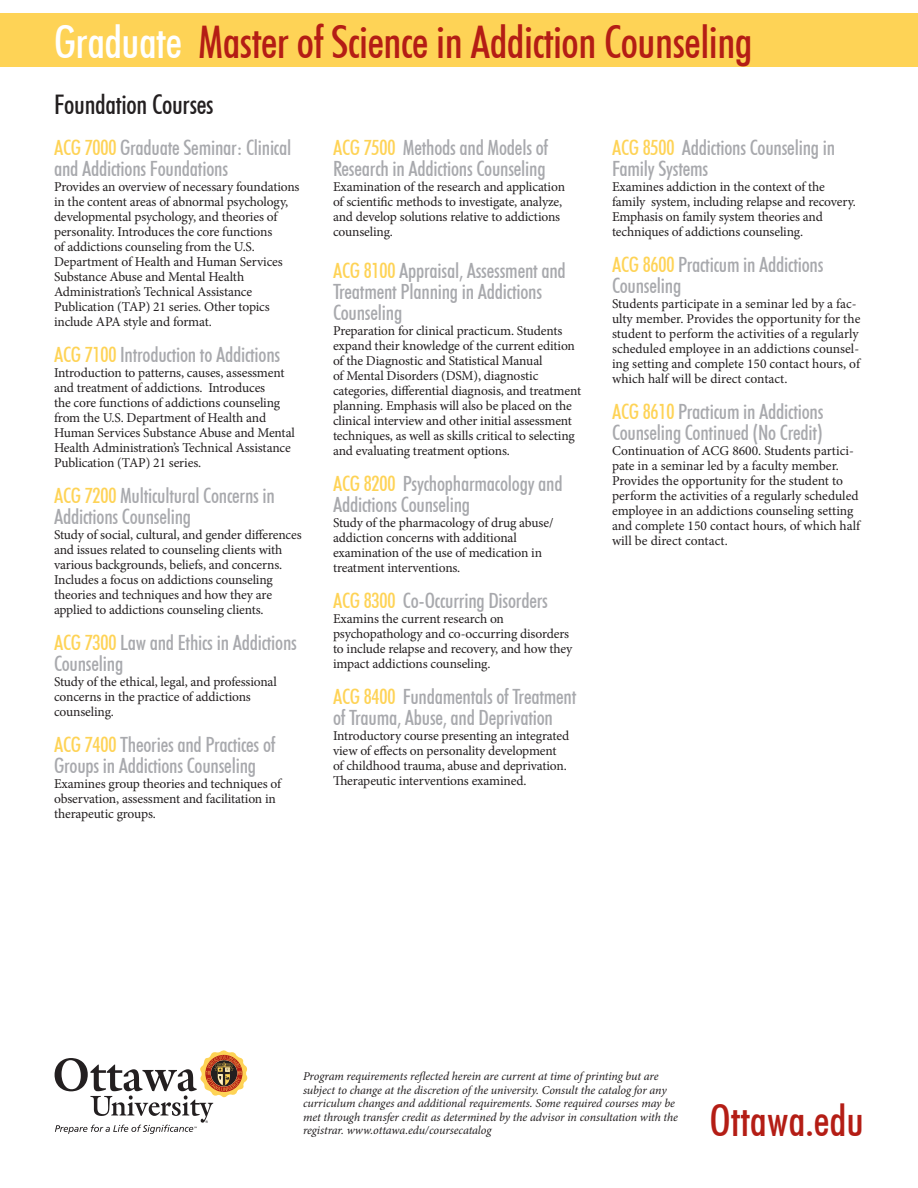
<style>
.page{position:relative;width:918px;height:1188px;background:#fff}
.page>*{position:absolute;margin:0;border:0;box-sizing:border-box;transform-origin:0 0}
.t1{font:500 condensed 45px "Futura BT";letter-spacing:-.01em;color:#b41d15}
.t2{font:500 condensed 43.5px "Futura BT";color:#b41d15}
.t3{font:500 condensed 27px "Futura BT";letter-spacing:-.01em;color:#231f20}
.t4{font:500 condensed 21px/21px "Futura BT";letter-spacing:-.01em;color:#a8a9ad}
.t5{font:13.5px/15px "Minion Pro";letter-spacing:-.01em;color:#231f20}
.t6{font:italic 12px/13.5px "Minion Pro";letter-spacing:-.01em;color:#231f20}
.s1{color:#fff}
.s2{color:#fed356}
</style>
<div class="page">
<div style="left:0;top:14px;width:918px;height:53px;background:#fed356"></div>
<svg style="left:55px;top:1050px;width:192px;height:84px"></svg>
<p class="t1" style="left:54px;top:15px;width:700px"><span class="s1">Graduate</span> Master of Science in Addiction Counseling</p>
<p class="t3" style="left:54px;top:88px;width:161px">Foundation Courses</p>
<p class="t4" style="left:54px;top:137px;width:239px"><span class="s2">ACG 7000</span> Graduate Seminar: Clinical and Addictions Foundations</p>
<p class="t5" style="left:54px;top:179px;width:247px">Provides an overview of necessary foundations in the content areas of abnormal psychology, developmental psychology, and theories of personality. Introduces the core functions<br>of addictions counseling from the U.S.<br>Department of Health and Human Services Substance Abuse and Mental Health Administration’s Technical Assistance Publication (TAP) 21 series. Other topics include APA style and format.</p>
<p class="t4" style="left:54px;top:344px;width:228px"><span class="s2">ACG 7100</span> Introduction to Addictions</p>
<p class="t5" style="left:54px;top:365px;width:242px">Introduction to patterns, causes, assessment and treatment of addictions. Introduces<br>the core functions of addictions counseling from the U.S. Department of Health and Human Services Substance Abuse and Mental Health Administration’s Technical Assistance Publication (TAP) 21 series.</p>
<p class="t4" style="left:54px;top:485px;width:223px"><span class="s2">ACG 7200</span> Multicultural Concerns in<br>Addictions Counseling</p>
<p class="t5" style="left:54px;top:527px;width:249px">Study of social, cultural, and gender differences and issues related to counseling clients with various backgrounds, beliefs, and concerns.<br>Includes a focus on addictions counseling theories and techniques and how they are applied to addictions counseling clients.</p>
<p class="t4" style="left:54px;top:632px;width:244px"><span class="s2">ACG 7300</span> Law and Ethics in Addictions<br>Counseling</p>
<p class="t5" style="left:54px;top:674px;width:224px">Study of the ethical, legal, and professional concerns in the practice of addictions counseling.</p>
<p class="t4" style="left:54px;top:734px;width:223px"><span class="s2">ACG 7400</span> Theories and Practices of<br>Groups in Addictions Counseling</p>
<p class="t5" style="left:54px;top:776px;width:229px">Examines group theories and techniques of observation, assessment and facilitation in therapeutic groups.</p>
<p class="t4" style="left:333px;top:137px;width:217px"><span class="s2">ACG 7500</span> Methods and Models of<br>Research in Addictions Counseling</p>
<p class="t5" style="left:333px;top:179px;width:234px">Examination of the research and application of scientific methods to investigate, analyze, and develop solutions relative to addictions counseling.</p>
<p class="t4" style="left:333px;top:260px;width:234px"><span class="s2">ACG 8100</span> Appraisal, Assessment and<br>Treatment Planning in Addictions<br>Counseling</p>
<p class="t5" style="left:333px;top:323px;width:250px">Preparation for clinical practicum. Students expand their knowledge of the current edition of the Diagnostic and Statistical Manual<br>of Mental Disorders (DSM), diagnostic categories, differential diagnosis, and treatment planning. Emphasis will also be placed on the clinical interview and other initial assessment techniques, as well as skills critical to selecting and evaluating treatment options.</p>
<p class="t4" style="left:333px;top:473px;width:231px"><span class="s2">ACG 8200</span> Psychopharmacology and<br>Addictions Counseling</p>
<p class="t5" style="left:333px;top:515px;width:222px">Study of the pharmacology of drug abuse/ addiction concerns with additional examination of the use of medication in treatment interventions.</p>
<p class="t4" style="left:333px;top:590px;width:216px"><span class="s2">ACG 8300</span> Co-Occurring Disorders</p>
<p class="t5" style="left:333px;top:611px;width:241px">Examins the current research on psychopathology and co-occurring disorders to include relapse and recovery, and how they impact addictions counseling.</p>
<p class="t4" style="left:333px;top:686px;width:245px"><span class="s2">ACG 8400</span> Fundamentals of Treatment of Trauma, Abuse, and Deprivation</p>
<p class="t5" style="left:333px;top:728px;width:238px">Introductory course presenting an integrated view of effects on personality development of childhood trauma, abuse and deprivation.<br>Therapeutic interventions examined.</p>
<p class="t4" style="left:612px;top:137px;width:225px"><span class="s2">ACG 8500</span> Addictions Counseling in<br>Family Systems</p>
<p class="t5" style="left:612px;top:179px;width:245px">Examines addiction in the context of the family system, including relapse and recovery.<br>Emphasis on family system theories and techniques of addictions counseling.</p>
<p class="t4" style="left:612px;top:254px;width:213px"><span class="s2">ACG 8600</span> Practicum in Addictions<br>Counseling</p>
<p class="t5" style="left:612px;top:296px;width:250px">Students participate in a seminar led by a fac&shy;ulty member. Provides the opportunity for the student to perform the activities of a regularly scheduled employee in an addictions counsel&shy;ing setting and complete 150 contact hours, of which half will be direct contact.</p>
<p class="t4" style="left:612px;top:401px;width:213px"><span class="s2">ACG 8610</span> Practicum in Addictions<br>Counseling Continued (No Credit)</p>
<p class="t5" style="left:612px;top:443px;width:250px">Continuation of ACG 8600. Students partici&shy;pate in a seminar led by a faculty member.<br>Provides the opportunity for the student to perform the activities of a regularly scheduled employee in an addictions counseling setting and complete 150 contact hours, of which half will be direct contact.</p>
<p class="t6" style="left:303px;top:1070px;width:376px">Program requirements reflected herein are current at time of printing but are subject to change at the discretion of the university. Consult the catalog for any curriculum changes and additional requirements. Some required courses may be met through transfer credit as determined by the advisor in consultation with the registrar. www.ottawa.edu/coursecatalog</p>
<p class="t2" style="left:710px;top:1094px;width:156px">Ottawa.edu</p>
</div>
